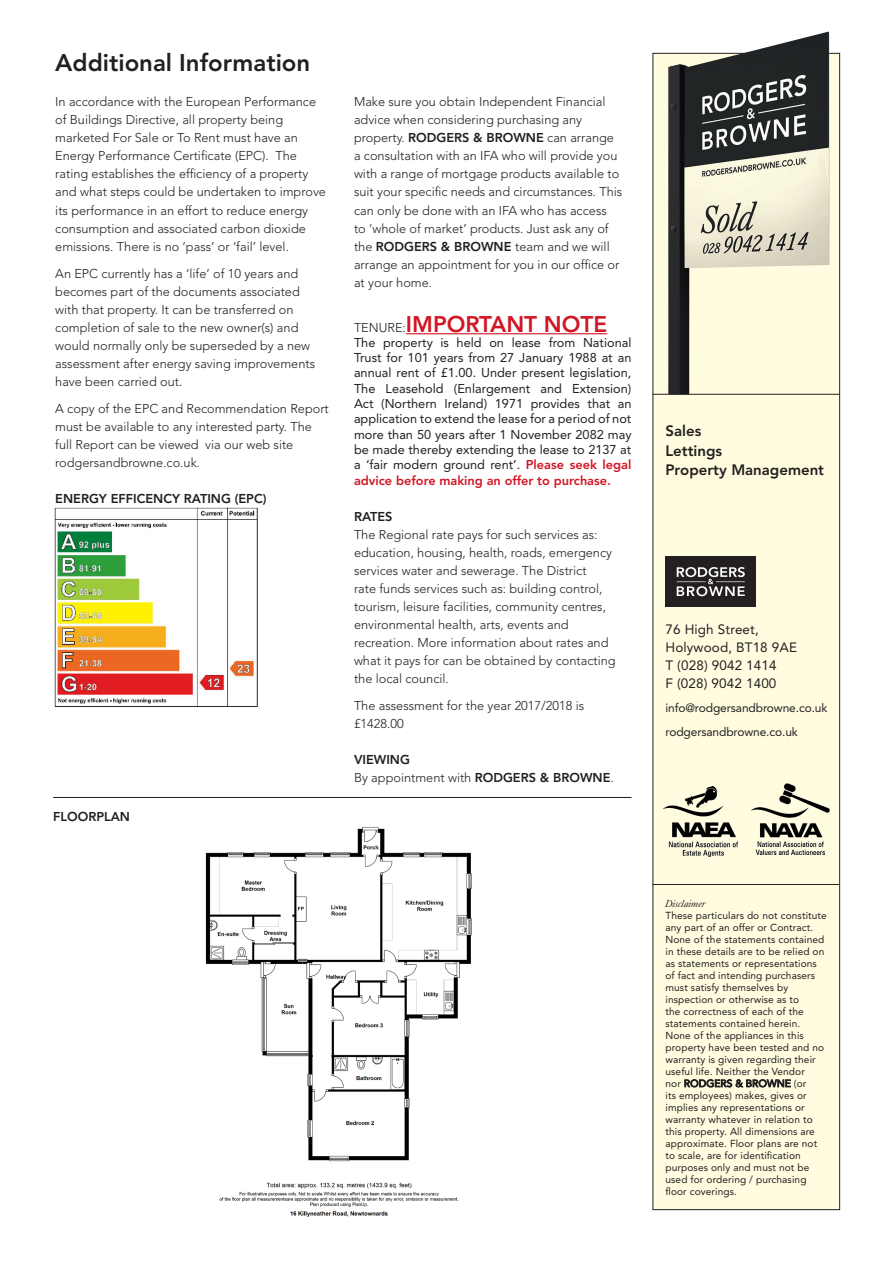
<style>
.page{position:relative;width:893px;height:1263px;background:#fff}
.page>*{position:absolute;margin:0;border:0;box-sizing:border-box;transform-origin:0 0}
.Main_Title{font:800 24px "Avenir LT Std";color:#231f20}
.t1{font:800 22.5px "Avenir LT Std";color:#d11624}
.t2{font:800 15px "Avenir LT Std";color:#231f20}
.t3{font:13.5px/18px "Avenir LT Std";letter-spacing:.01em;color:#231f20}
.Body_Text{font:300 12.75px/18px "Avenir LT Std";color:#231f20}
.t4{font:12.75px/15.3px "Avenir LT Std";color:#231f20;text-align:justify}
.Heading{font:800 12.75px "Avenir LT Std";color:#231f20}
.t5{font:12px "Avenir LT Std";letter-spacing:-.01em;color:#231f20}
.t6{font:10.2px/12px "Avenir LT Std";letter-spacing:.01em;color:#231f20}
.s1{font-weight:800}
.s2{font-weight:300;font-size:12.75px;color:#231f20}
.s3{font-weight:800;color:#d11624}
.s4{font-family:"Kings Caslon Display Typo";font-style:italic}
</style>
<div class="page">
<img style="left:53px;top:507px;width:205px;height:200px">
<div style="left:653px;top:53px;width:187px;height:1156px;background:#fffce0"></div>
<div style="left:653px;top:53px;width:187px;height:1157px;border:1px solid #231f20"></div>
<svg style="left:684px;top:1079px;width:107px;height:9px"></svg>
<img style="left:663px;top:786px;width:75px;height:70px">
<div style="left:751px;top:783px;width:78px;height:76px;background:linear-gradient(to right,#fffce0,#fffce0)"></div>
<img style="left:751px;top:783px;width:78px;height:71px">
<hr style="left:653px;top:884px;width:187px;height:1px;background:#231f20">
<div style="left:665px;top:556px;width:91px;height:51px;background:#231f20"></div>
<svg style="left:677px;top:567px;width:68px;height:29px"></svg>
<img style="left:667px;top:32px;width:162px;height:362px">
<hr style="left:653px;top:394px;width:187px;height:1px;background:#231f20">
<hr style="left:406px;top:333px;width:201px;height:1px;background:#d11624">
<hr style="left:53px;top:797px;width:578px;height:1px;background:#231f20">
<img style="left:205px;top:827px;width:267px;height:390px">
<p class="Main_Title" style="left:55px;top:49px;width:257px">Additional Information</p>
<p class="Body_Text" style="left:55px;top:93px;width:272px">In accordance with the European Performance of Buildings Directive, all property being marketed For Sale or To Rent must have an Energy Performance Certificate (EPC). The rating establishes the efficiency of a property and what steps could be undertaken to improve its performance in an effort to reduce energy consumption and associated carbon dioxide emissions. There is no ‘pass’ or ‘fail’ level.</p>
<p class="Body_Text" style="left:55px;top:264px;width:261px">An EPC currently has a ‘life’ of 10 years and becomes part of the documents associated with that property. It can be transferred on completion of sale to the new owner(s) and would normally only be superseded by a new assessment after energy saving improvements have been carried out.</p>
<p class="Body_Text" style="left:55px;top:399px;width:275px">A copy of the EPC and Recommendation Report must be available to any interested party. The full Report can be viewed via our web site rodgersandbrowne.co.uk.</p>
<p class="Heading" style="left:55px;top:491px;width:213px">ENERGY EFFICENCY RATING (EPC)</p>
<p class="Heading" style="left:53px;top:809px;width:78px">FLOORPLAN</p>
<p class="Body_Text" style="left:354px;top:93px;width:270px">Make sure you obtain Independent Financial advice when considering purchasing any property. <span class="s1">RODGERS &amp; BROWNE</span> can arrange a consultation with an IFA who will provide you with a range of mortgage products available to suit your specific needs and circumstances. This can only be done with an IFA who has access<br>to ‘whole of market’ products. Just ask any of the <span class="s1">RODGERS &amp; BROWNE</span> team and we will arrange an appointment for you in our office or at your home.</p>
<p class="t1" style="left:354px;top:310px;width:255px"><span class="s2">TENURE:</span>IMPORTANT NOTE</p>
<p class="t4" style="left:354px;top:335px;width:279px">The property is held on lease from National Trust for 101 years from 27 January 1988 at an annual rent of £1.00. Under present legislation, The Leasehold (Enlargement and Extension)<br>Act (Northern Ireland) 1971 provides that an application to extend the lease for a period of not more than 50 years after 1 November 2082 may be made thereby extending the lease to 2137 at a ‘fair modern ground rent’. <span class="s3">Please seek legal advice before making an offer to purchase.</span></p>
<p class="Heading" style="left:354px;top:509px;width:40px">RATES</p>
<p class="Body_Text" style="left:354px;top:525px;width:263px">The Regional rate pays for such services as: education, housing, health, roads, emergency services water and sewerage. The District<br>rate funds services such as: building control, tourism, leisure facilities, community centres, environmental health, arts, events and recreation. More information about rates and what it pays for can be obtained by contacting the local council.</p>
<p class="Body_Text" style="left:354px;top:696px;width:232px">The assessment for the year 2017/2018 is £1428.00</p>
<p class="Heading" style="left:354px;top:752px;width:57px">VIEWING</p>
<p class="Body_Text" style="left:354px;top:768px;width:261px">By appointment with <span class="s1">RODGERS &amp; BROWNE</span>.</p>
<p class="t2" style="left:665px;top:422px;width:37px">Sales</p>
<p class="t2" style="left:665px;top:442px;width:58px">Lettings</p>
<p class="t2" style="left:665px;top:461px;width:160px">Property Management</p>
<p class="t3" style="left:665px;top:621px;width:95px">76 High Street,</p>
<p class="t3" style="left:665px;top:639px;width:133px">Holywood, BT18 9AE<br>T (028) 9042 1414</p>
<p class="t3" style="left:665px;top:675px;width:112px">F (028) 9042 1400</p>
<p class="t5" style="left:665px;top:701px;width:163px">info@rodgersandbrowne.co.uk</p>
<p class="t5" style="left:665px;top:725px;width:134px">rodgersandbrowne.co.uk</p>
<p class="t6" style="left:665px;top:897px;width:163px"><span class="s4">Disclaimer<br></span>These particulars do not constitute any part of an offer or Contract.<br>None of the statements contained in these details are to be relied on as statements or representations of fact and intending purchasers must satisfy themselves by inspection or otherwise as to<br>the correctness of each of the statements contained herein.<br>None of the appliances in this property have been tested and no warranty is given regarding their useful life. Neither the Vendor<br>nor RODGERS &amp; BROWNE (or<br>its employees) makes, gives or implies any representations or warranty whatever in relation to this property. All dimensions are approximate. Floor plans are not to scale, are for identification purposes only and must not be used for ordering / purchasing floor coverings.</p>
</div>
